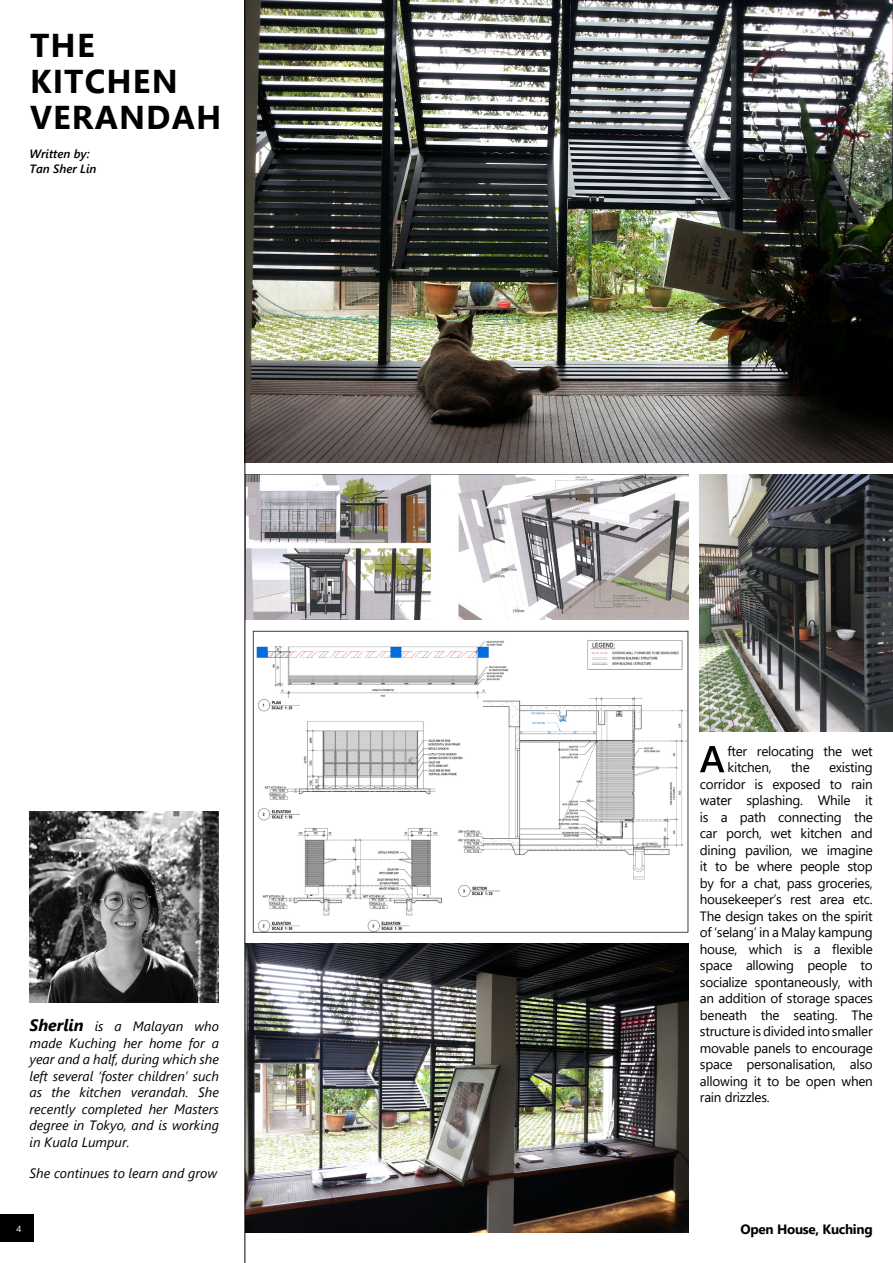
<style>
.page{position:relative;width:893px;height:1263px;background:#fff}
.page>*{position:absolute;margin:0;border:0;box-sizing:border-box;transform-origin:0 0}
.t1{font:700 33px/36px "Segoe UI";letter-spacing:.035em;color:#000}
.t2{font:13.5px/16.5px "Segoe UI";letter-spacing:-.02em;color:#000}
.t3{font:italic 13.5px/16.5px "Segoe UI";color:#000;text-align:justify}
.t4{font:700 13.5px "Segoe UI";letter-spacing:-.02em;color:#000}
.t5{font:italic 600 12px/15px "Segoe UI";color:#000}
.t6{font:9px "Segoe UI";color:#fff}
.s1{font-weight:700;font-size:16.5px}
</style>
<div class="page">
<div style="left:0;top:1214px;width:34px;height:28px;background:#000"></div>
<img style="left:245px;top:631px;width:444px;height:305px">
<img style="left:245px;top:0;width:648px;height:463px">
<svg style="left:700px;top:746px;width:24px;height:26px"></svg>
<img style="left:245px;top:474px;width:443px;height:145px">
<img style="left:245px;top:944px;width:443px;height:288px">
<img style="left:700px;top:474px;width:193px;height:257px">
<img style="left:30px;top:811px;width:189px;height:191px">
<hr style="left:244px;top:0;width:1px;height:1263px;background:#000">
<h1 class="t1" style="left:30px;top:25px;width:193px">The<br>Kitchen<br>Verandah</h1>
<p class="t5" style="left:30px;top:145px;width:68px">Written by:<br>Tan Sher Lin</p>
<p class="t3" style="left:30px;top:1016px;width:191px"><span class="s1">Sherlin</span> is a Malayan who made Kuching her home for a year and a half, during which she left several ‘foster children’ such as the kitchen verandah. She recently completed her Masters degree in Tokyo, and is working in Kuala Lumpur.</p>
<p class="t3" style="left:30px;top:1163px;width:189px">She continues to learn and grow</p>
<p class="t6" style="left:16px;top:1220px;width:6px">4</p>
<p class="t2" style="left:728px;top:742px;width:147px">fter relocating the wet kitchen,</p>
<p class="t2" style="left:791px;top:758px;width:20px">the</p>
<p class="t2" style="left:700px;top:758px;width:174px;text-align:justify;text-indent:129px">existing corridor is exposed to rain water splashing. While it is a path connecting the car porch, wet kitchen and dining pavilion, we imagine it to be where people stop by for a chat, pass groceries, housekeeper’s rest area etc.<br>The design takes on the spirit of ‘selang’ in a Malay kampung house, which is a flexible space allowing people to socialize spontaneously, with an addition of storage spaces beneath the seating. The structure is divided into smaller movable panels to encourage space personalisation, also allowing it to be open when rain drizzles.</p>
<p class="t4" style="left:740px;top:1217px;width:134px">Open House, Kuching</p>
</div>
